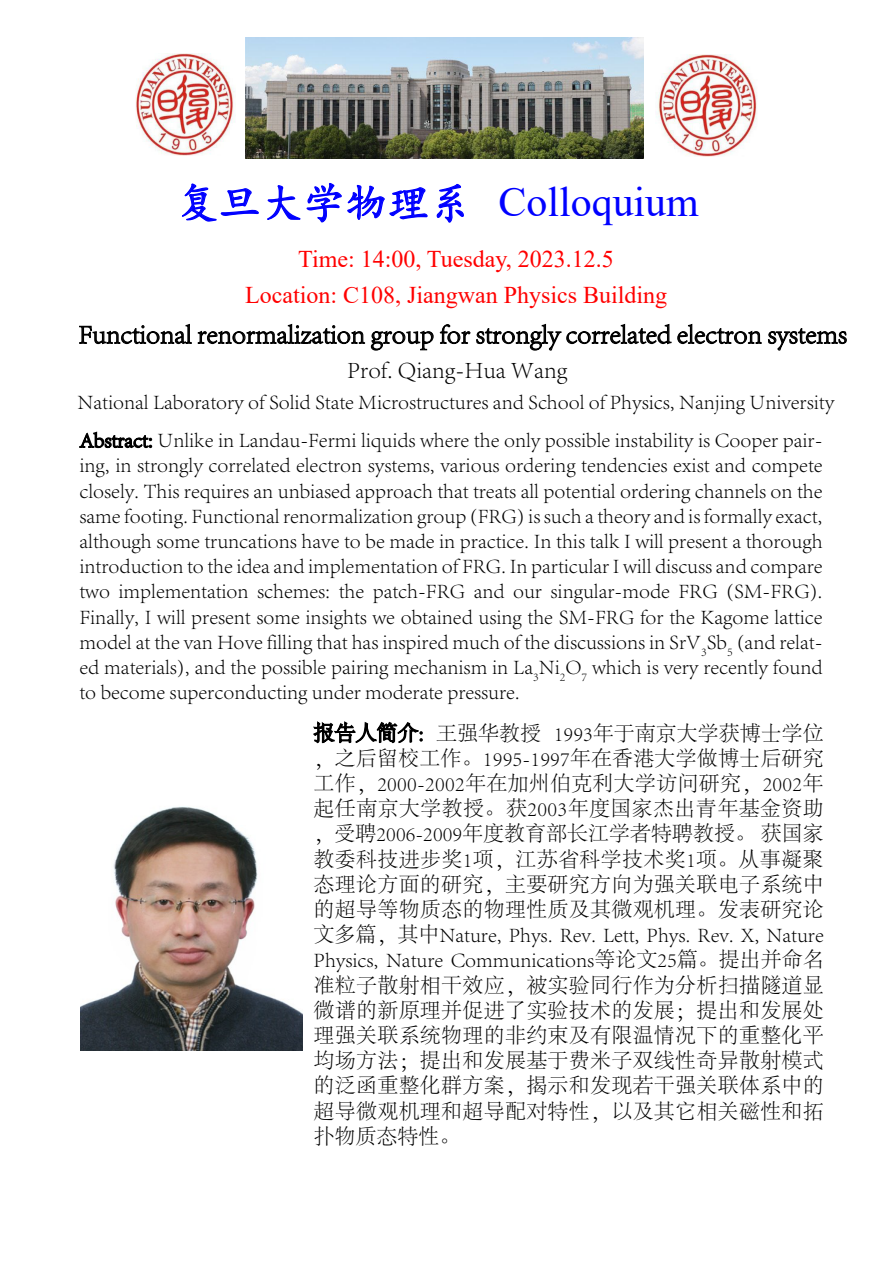
<style>
.page{position:relative;width:893px;height:1263px;background:#fff}
.page>*{position:absolute;margin:0;border:0;box-sizing:border-box;transform-origin:0 0}
.t1{font:42px "Times New Roman";color:#00f}
.t2{font:300 27px "Adobe Song Std";color:#000}
.t3{font:24px/36px "Times New Roman";color:#f00;text-align:center}
.t4{font:300 24px "Adobe Song Std";color:#000}
.t5{font:300 21px/25.2px "Adobe Song Std";color:#000;text-align:justify}
.s1{font-family:"Kai Ti"}
</style>
<div class="page">
<svg style="left:313px;top:721px;width:110px;height:23px"></svg>
<img style="left:136px;top:54px;width:100px;height:101px">
<img style="left:246px;top:37px;width:398px;height:121px">
<img style="left:656px;top:55px;width:101px;height:102px">
<svg style="left:182px;top:183px;width:77px;height:39px"></svg>
<svg style="left:267px;top:183px;width:161px;height:40px"></svg>
<svg style="left:436px;top:183px;width:28px;height:40px"></svg>
<svg style="left:79px;top:431px;width:73px;height:18px"></svg>
<img style="left:80px;top:806px;width:223px;height:245px">
<svg style="left:79px;top:323px;width:768px;height:28px"></svg>
<h1 class="t1" style="left:176px;top:173px;width:524px"><span class="s1">复旦大学物理系</span> Colloquium</h1>
<p class="t3" style="left:245px;top:240px;width:423px">Time: 14:00, Tuesday, 2023.12.5<br>Location: C108, Jiangwan Physics Building</p>
<p class="t2" style="left:79px;top:319px;width:770px">Functional renormalization group for strongly correlated electron systems</p>
<p class="t4" style="left:347px;top:356px;width:222px">Prof. Qiang-Hua Wang</p>
<p class="t5" style="left:78px;top:390px;width:758px">National Laboratory of Solid State Microstructures and School of Physics, Nanjing University</p>
<p class="t5" style="left:80px;top:428px;width:745px">Abstract: Unlike in Landau-Fermi liquids where the only possible instability is Cooper pair&shy;ing, in strongly correlated electron systems, various ordering tendencies exist and compete closely. This requires an unbiased approach that treats all potential ordering channels on the same footing. Functional renormalization group (FRG) is such a theory and is formally exact, although some truncations have to be made in practice. In this talk I will present a thorough introduction to the idea and implementation of FRG. In particular I will discuss and compare two implementation schemes: the patch-FRG and our singular-mode FRG (SM-FRG).<br>Finally, I will present some insights we obtained using the SM-FRG for the Kagome lattice model at the van Hove filling that has inspired much of the discussions in SrV<sub>3</sub>Sb<sub>5</sub> (and relat&shy;ed materials), and the possible pairing mechanism in La<sub>3</sub>Ni<sub>2</sub>O<sub>7</sub> which is very recently found to become superconducting under moderate pressure.</p>
<p class="t5" style="left:314px;top:721px;width:512px">报告人简介: 王强华教授 1993年于南京大学获博士学位，之后留校工作。1995-1997年在香港大学做博士后研究工作，2000-2002年在加州伯克利大学访问研究，2002年起任南京大学教授。获2003年度国家杰出青年基金资助，受聘2006-2009年度教育部长江学者特聘教授。 获国家教委科技进步奖1项，江苏省科学技术奖1项。从事凝聚态理论方面的研究，主要研究方向为强关联电子系统中的超导等物质态的物理性质及其微观机理。发表研究论文多篇，其中Nature, Phys. Rev. Lett, Phys. Rev. X, Nature Physics, Nature Communications等论文25篇。提出并命名准粒子散射相干效应，被实验同行作为分析扫描隧道显微谱的新原理并促进了实验技术的发展；提出和发展处理强关联系统物理的非约束及有限温情况下的重整化平均场方法；提出和发展基于费米子双线性奇异散射模式的泛函重整化群方案，揭示和发现若干强关联体系中的超导微观机理和超导配对特性，以及其它相关磁性和拓扑物质态特性。</p>
</div>
